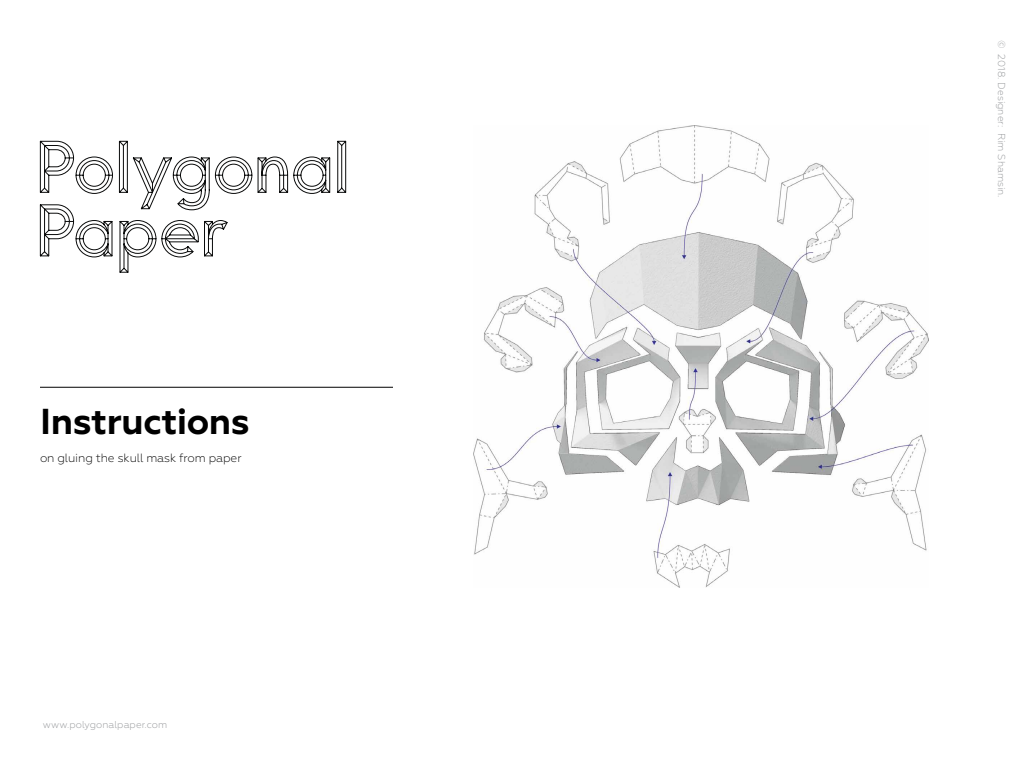
<style>
.page{position:relative;width:1024px;height:768px;background:#fff}
.page>*{position:absolute;margin:0;border:0;box-sizing:border-box;transform-origin:0 0}
.t1{font:700 36px "Geometria";letter-spacing:-.01em;color:#000}
.t2{font:300 12px "Geometria";letter-spacing:-.01em;color:#000}
.t3{font:300 10px "Geometria";letter-spacing:.005em;color:#939598}
</style>
<div class="page">
<svg style="left:39px;top:140px;width:308px;height:133px"></svg>
<hr style="left:40px;top:387px;width:353px;height:1px;background:#000">
<img style="left:473px;top:126px;width:456px;height:461px">
<h1 class="t1" style="left:40px;top:400px;width:211px">Instructions</h1>
<p class="t2" style="left:40px;top:451px;width:203px">on gluing the skull mask from paper</p>
<p class="t3" style="left:43px;top:719px;width:126px">www.polygonalpaper.com</p>
<p class="t3" style="left:1008px;top:40px;width:10px;rotate:90deg">©</p>
<p class="t3" style="left:1008px;top:54px;width:75px;rotate:90deg">2018. Designer:</p>
<p class="t3" style="left:1008px;top:133px;width:66px;rotate:90deg">Rim Shamsin.</p>
</div>
